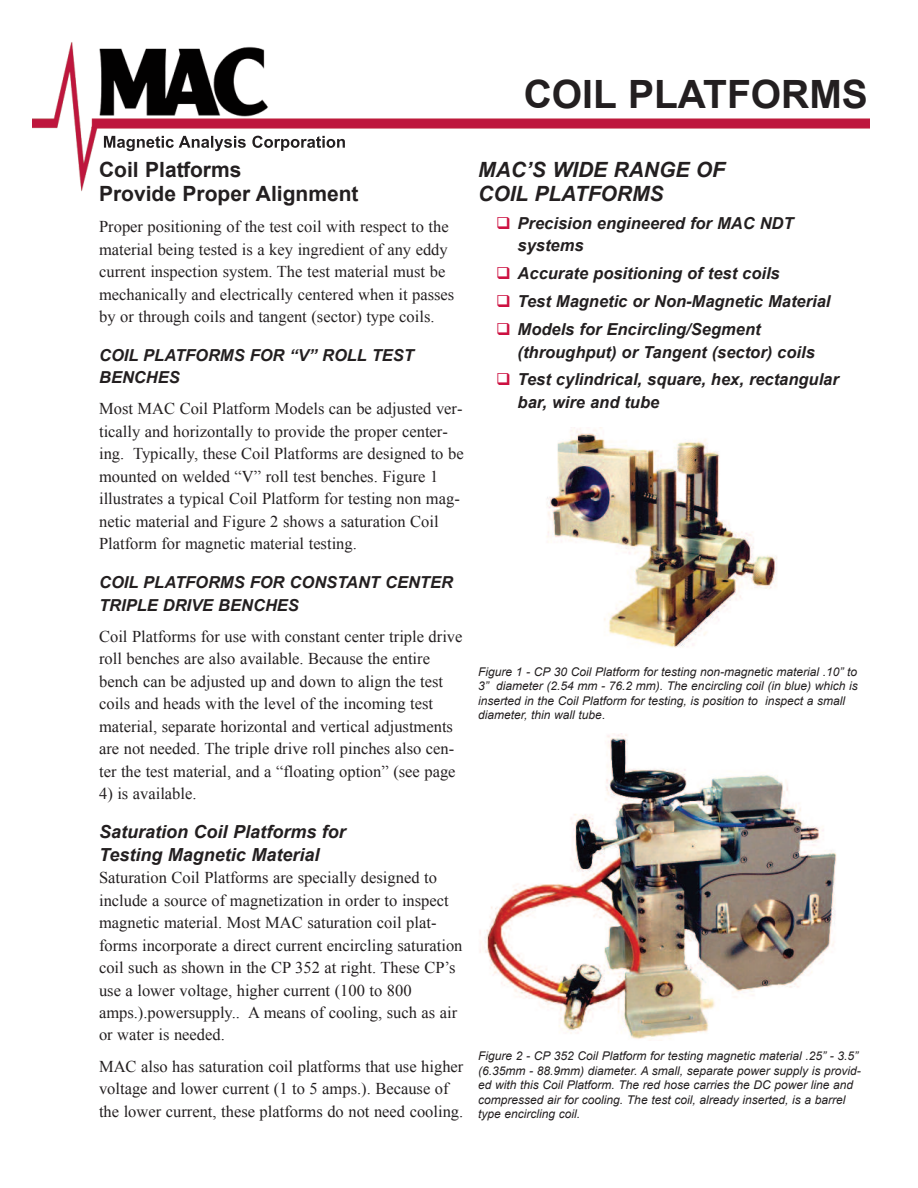
<style>
.page{position:relative;width:918px;height:1188px;background:#fff}
.page>*{position:absolute;margin:0;border:0;box-sizing:border-box;transform-origin:0 0}
.t1{font:700 39px "Arial";color:#231f20}
.t2{font:700 21px/24px "Arial";color:#231f20}
.t3{font:italic 700 21px/24px "Arial";color:#231f20}
.t4{font:italic 700 18px/22.5px "Arial";color:#231f20}
.t5{font:16.5px/22.5px "Times New Roman";color:#231f20}
.t6{font:italic 700 16.5px/22.5px "Arial";color:#231f20}
.t7{font:italic 12px/14.4px "Arial";color:#231f20}
.s1{color:#cd1141}
</style>
<div class="page">
<img style="left:32px;top:42px;width:838px;height:149px">
<img style="left:104px;top:136px;width:87px;height:15px">
<img style="left:546px;top:427px;width:231px;height:221px">
<img style="left:480px;top:734px;width:357px;height:307px">
<div style="left:477px;top:160px;width:386px;height:261px;background:#fff"></div>
<h1 class="t1" style="left:524px;top:72px;width:346px">COIL PLATFORMS</h1>
<p class="t2" style="left:99px;top:158px;width:261px">Coil Platforms<br>Provide Proper Alignment</p>
<p class="t5" style="left:99px;top:215px;width:357px">Proper positioning of the test coil with respect to the material being tested is a key ingredient of any eddy current inspection system. The test material must be mechanically and electrically centered when it passes by or through coils and tangent (sector) type coils.</p>
<p class="t6" style="left:99px;top:344px;width:316px">COIL PLATFORMS FOR “V” ROLL TEST<br>BENCHES</p>
<p class="t5" style="left:99px;top:398px;width:366px">Most MAC Coil Platform Models can be adjusted ver&shy;tically and horizontally to provide the proper center&shy;ing. Typically, these Coil Platforms are designed to be mounted on welded “V” roll test benches. Figure 1 illustrates a typical Coil Platform for testing non mag&shy;netic material and Figure 2 shows a saturation Coil Platform for magnetic material testing.</p>
<p class="t6" style="left:99px;top:571px;width:355px">COIL PLATFORMS FOR CONSTANT CENTER<br>TRIPLE DRIVE BENCHES</p>
<p class="t5" style="left:99px;top:625px;width:365px">Coil Platforms for use with constant center triple drive roll benches are also available. Because the entire bench can be adjusted up and down to align the test coils and heads with the level of the incoming test material, separate horizontal and vertical adjustments are not needed. The triple drive roll pinches also cen&shy;ter the test material, and a “floating option” (see page</p>
<p class="t5" style="left:99px;top:782px;width:99px">4) is available.</p>
<p class="t4" style="left:99px;top:821px;width:248px">Saturation Coil Platforms for<br>Testing Magnetic Material</p>
<p class="t5" style="left:99px;top:866px;width:365px">Saturation Coil Platforms are specially designed to include a source of magnetization in order to inspect magnetic material. Most MAC saturation coil plat&shy;forms incorporate a direct current encircling saturation coil such as shown in the CP 352 at right. These CP’s use a lower voltage, higher current (100 to 800 amps.).powersupply.. A means of cooling, such as air or water is needed.</p>
<p class="t5" style="left:99px;top:1055px;width:366px">MAC also has saturation coil platforms that use higher voltage and lower current (1 to 5 amps.). Because of the lower current, these platforms do not need cooling.</p>
<p class="t3" style="left:478px;top:158px;width:248px">MAC’S WIDE RANGE OF<br>COIL PLATFORMS</p>
<p class="t6" style="left:518px;top:212px;width:277px;text-indent:-21px"><span class="s1">❑</span> Precision engineered for MAC NDT systems</p>
<p class="t6" style="left:496px;top:262px;width:285px"><span class="s1">❑</span> Accurate positioning of test coils</p>
<p class="t6" style="left:496px;top:290px;width:336px"><span class="s1">❑</span> Test Magnetic or Non-Magnetic Material</p>
<p class="t6" style="left:518px;top:318px;width:299px;text-indent:-21px"><span class="s1">❑</span> Models for Encircling/Segment (throughput) or Tangent (sector) coils</p>
<p class="t6" style="left:518px;top:369px;width:323px;text-indent:-21px"><span class="s1">❑</span> Test cylindrical, square, hex, rectangular bar, wire and tube</p>
<p class="t7" style="left:478px;top:664px;width:381px">Figure 1 - CP 30 Coil Platform for testing non-magnetic material .10” to 3” diameter (2.54 mm - 76.2 mm). The encircling coil (in blue) which is inserted in the Coil Platform for testing, is position to inspect a small diameter, thin wall tube.</p>
<p class="t7" style="left:478px;top:1049px;width:383px">Figure 2 - CP 352 Coil Platform for testing magnetic material .25” - 3.5” (6.35mm - 88.9mm) diameter. A small, separate power supply is provid&shy;ed with this Coil Platform. The red hose carries the DC power line and compressed air for cooling. The test coil, already inserted, is a barrel type encircling coil.</p>
</div>
